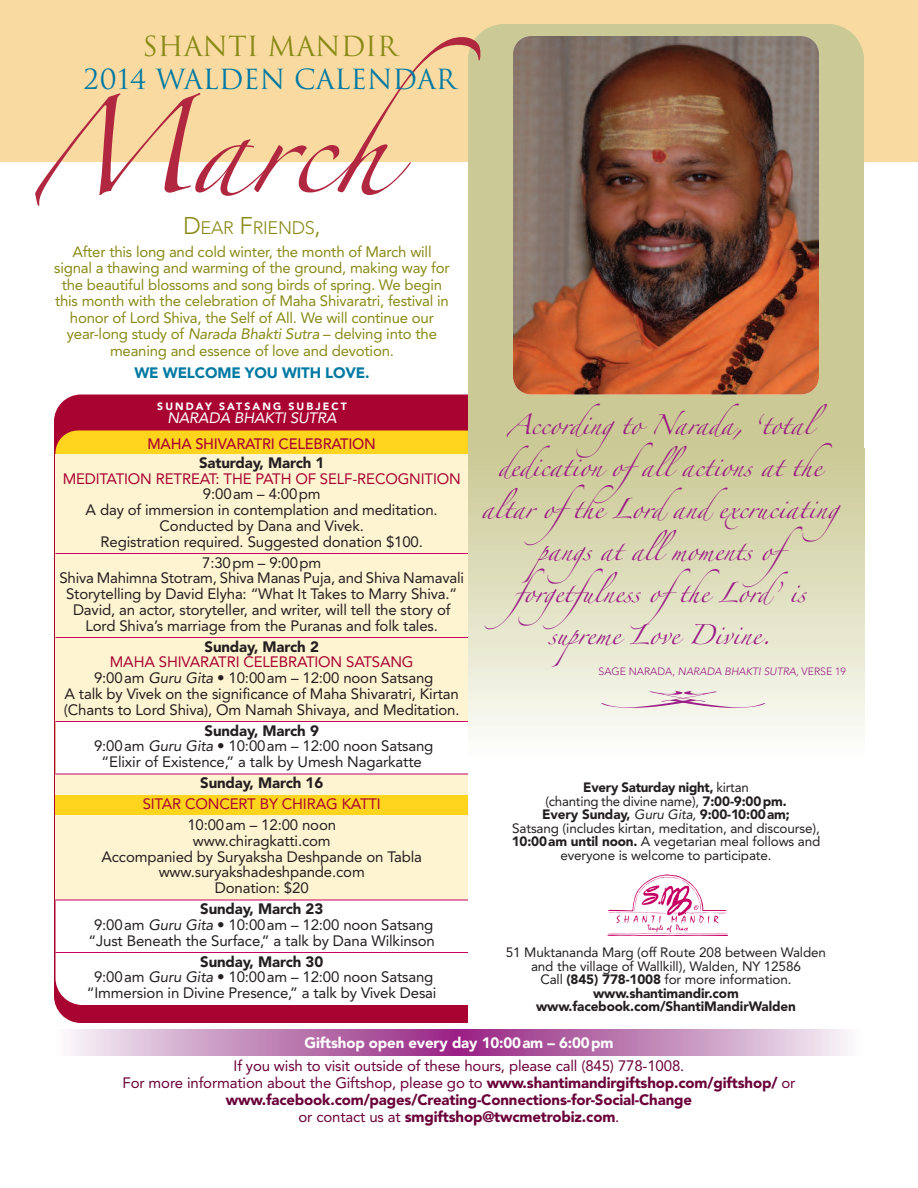
<style>
.page{position:relative;width:918px;height:1188px;background:#fff}
.page>*{position:absolute;margin:0;border:0;box-sizing:border-box;transform-origin:0 0}
.t1{font:84px "Zapfino";color:#b0273f}
.t2{font:27px "Trajan";color:#0079a3}
.t3{font:27px "Trajan";color:#898a16}
.t4{font:18px "Zapfino";color:#9b1d85}
.t5{font:300 18px "Avenir";letter-spacing:-.015em;color:#898a16}
.t6{font:18px "Zapfino";color:#9b1d85;scale:4 1}
.t7{font:15px/15.8px "Avenir";letter-spacing:-.01em;color:#231f20;text-align:center}
.t8{font:15px/16.5px "Avenir";letter-spacing:-.015em;color:#898a16;text-align:center}
.t9{font:900 15px/17.2px "Avenir";letter-spacing:-.01em;color:#6a0039;text-align:center}
.t10{font:15px "Avenir";letter-spacing:-.01em;color:#a90332}
.t11{font:900 15px "Avenir";letter-spacing:-.01em;color:#231f20}
.t12{font:900 15px "Avenir";letter-spacing:-.01em;color:#fff}
.t13{font:500 15px "Avenir";letter-spacing:-.015em;color:#a90332}
.t14{font:900 15px "Avenir";letter-spacing:-.01em;color:#0079a3}
.t15{font:italic 15px "Avenir";letter-spacing:-.01em;color:#fff}
.t16{font:13.5px/13.5px "Avenir";letter-spacing:-.01em;color:#231f20;text-align:center}
.t17{font:300 10.5px "Avenir";color:#9b1d85}
.t18{font:900 10.5px "Avenir";letter-spacing:.2em;color:#fff}
.s1{font-size:24px}
.s2{font-style:italic}
.s3{color:#a90332}
.s4{font-weight:900}
.s5{font-weight:400}
</style>
<div class="page">
<div style="left:54px;top:394px;width:802px;height:629px;background:#a90332;border-radius:27px"></div>
<div style="left:56px;top:430px;width:463px;height:483px;background:#fed41d;border-radius:22px"></div>
<div style="left:56px;top:616px;width:463px;height:389px;background:#fff;border-radius:27px"></div>
<div style="left:56px;top:454px;width:412px;height:268px;background:#fef4d1"></div>
<div style="left:56px;top:775px;width:412px;height:125px;background:#fef4d1"></div>
<div style="left:56px;top:795px;width:412px;height:19px;background:#fed41d"></div>
<div style="left:468px;top:747px;width:446px;height:298px;background:#fff"></div>
<div style="left:0;top:0;width:918px;height:162px;background:#f9dba1"></div>
<div style="left:468px;top:24px;width:396px;height:459px;background:#cbc995;border-radius:36px"></div>
<img style="left:513px;top:36px;width:306px;height:358px;border-radius:18px">
<div style="left:468px;top:448px;width:396px;height:308px;background:linear-gradient(to bottom,#cac892,#fbfcf9)"></div>
<svg style="left:608px;top:874px;width:120px;height:62px"></svg>
<img style="left:70px;top:1030px;width:778px;height:26px">
<hr style="left:56px;top:553px;width:412px;height:1px;background:#c60265">
<hr style="left:56px;top:637px;width:412px;height:1px;background:#c60265">
<hr style="left:56px;top:721px;width:412px;height:1px;background:#c60265">
<hr style="left:56px;top:774px;width:412px;height:1px;background:#c60265">
<hr style="left:56px;top:900px;width:412px;height:1px;background:#c60265">
<hr style="left:56px;top:952px;width:412px;height:1px;background:#c60265">
<div style="left:601px;top:691px;width:105px;height:17px;background:#f3f3e6"></div>
<h2 class="t3" style="left:142px;top:31px;width:257px">SHANTI MANDIR</h2>
<h2 class="t2" style="left:84px;top:64px;width:374px">2014 WALDEN CALENDAR</h2>
<h1 class="t1" style="left:33px;top:113px;width:449px">March</h1>
<p class="t5" style="left:183px;top:217px;width:139px"><span class="s1">D</span>EAR <span class="s1">F</span>RIENDS<span class="s1">,</span></p>
<p class="t8" style="left:54px;top:243px;width:397px">After this long and cold winter, the month of March will signal a thawing and warming of the ground, making way for the beautiful blossoms and song birds of spring. We begin this month with the celebration of Maha Shivaratri, festival in honor of Lord Shiva, the Self of All. We will continue our year-long study of <span class="s2">Narada Bhakti Sutra</span> – delving into the meaning and essence of love and devotion.</p>
<p class="t14" style="left:134px;top:360px;width:237px">WE WELCOME YOU WITH LOVE.</p>
<p class="t18" style="left:157px;top:397px;width:191px">SUNDAY SATSANG SUBJECT</p>
<p class="t15" style="left:167px;top:409px;width:171px">NARADA BHAKTI SUTRA</p>
<p class="t4" style="left:507px;top:417px;width:321px">Accordingto Narada, ‘total</p>
<p class="t13" style="left:147px;top:430px;width:230px">MAHA SHIVARATRI CELEBRATION</p>
<p class="t11" style="left:199px;top:450px;width:127px">Saturday, March 1</p>
<p class="t10" style="left:63px;top:466px;width:400px">MEDITATION RETREAT: THE PATH OF SELF-RECOGNITION</p>
<p class="t7" style="left:86px;top:486px;width:354px">9:00am – 4:00pm<br>A day of immersion in contemplation and meditation.<br>Conducted by Dana and Vivek.<br>Registration required. Suggested donation $100.</p>
<p class="t7" style="left:60px;top:554px;width:406px">7:30pm – 9:00pm<br>Shiva Mahimna Stotram, Shiva Manas Puja, and Shiva Namavali Storytelling by David Elyha: “What It Takes to Marry Shiva.” David, an actor, storyteller, and writer, will tell the story of Lord Shiva’s marriage from the Puranas and folk tales.</p>
<p class="t11" style="left:205px;top:634px;width:116px">Sunday, March 2</p>
<p class="t7" style="left:64px;top:654px;width:397px"><span class="s3">MAHA SHIVARATRI CELEBRATION SATSANG<br></span>9:00am <span class="s2">Guru Gita</span> • 10:00am – 12:00 noon Satsang<br>A talk by Vivek on the significance of Maha Shivaratri, Kirtan (Chants to Lord Shiva), Om Namah Shivaya, and Meditation.</p>
<p class="t7" style="left:94px;top:722px;width:341px"><span class="s4">Sunday, March 9<br></span>9:00am <span class="s2">Guru Gita</span> • 10:00am – 12:00 noon Satsang “Elixir of Existence,” a talk by Umesh Nagarkatte</p>
<p class="t11" style="left:200px;top:770px;width:125px">Sunday, March 16</p>
<p class="t10" style="left:143px;top:792px;width:240px">SITAR CONCERT BY CHIRAG KATTI</p>
<p class="t7" style="left:101px;top:817px;width:322px">10:00am – 12:00 noon<br>www.chiragkatti.com<br>Accompanied by Suryaksha Deshpande on Tabla www.suryakshadeshpande.com<br>Donation: $20</p>
<p class="t7" style="left:89px;top:901px;width:348px"><span class="s4">Sunday, March 23<br></span>9:00am <span class="s2">Guru Gita</span> • 10:00am – 12:00 noon Satsang “Just Beneath the Surface,” a talk by Dana Wilkinson</p>
<p class="t7" style="left:87px;top:953px;width:351px"><span class="s4">Sunday, March 30<br></span>9:00am <span class="s2">Guru Gita</span> • 10:00am – 12:00 noon Satsang “Immersion in Divine Presence,” a talk by Vivek Desai</p>
<p class="t4" style="left:498px;top:459px;width:335px">dedication ofallactions at the</p>
<p class="t4" style="left:481px;top:501px;width:385px">altar ofthe Lordandexcruciating</p>
<p class="t4" style="left:538px;top:543px;width:295px">pangs at allmoments of</p>
<p class="t4" style="left:514px;top:585px;width:293px">forgetfulness ofthe Lord’ is</p>
<p class="t4" style="left:548px;top:627px;width:225px">supreme Love Divine.</p>
<p class="t17" style="left:599px;top:666px;width:249px">SAGE NARADA, <span class="s2">NARADA BHAKTI SUTRA,</span> VERSE 19</p>
<p class="t6" style="left:664px;top:685px;width:28px">z</p>
<p class="t16" style="left:512px;top:780px;width:310px"><span class="s4">Every Saturday night,</span> kirtan<br>(chanting the divine name), <span class="s4">7:00-9:00pm.<br>Every Sunday,</span> <span class="s2">Guru Gita,</span> <span class="s4">9:00-10:00am;<br></span>Satsang (includes kirtan, meditation, and discourse), <span class="s4">10:00am until noon.</span> A vegetarian meal follows and everyone is welcome to participate.</p>
<p class="t16" style="left:506px;top:945px;width:322px">51 Muktananda Marg (off Route 208 between Walden and the village of Wallkill), Walden, NY 12586<br>Call <span class="s4">(845) 778-1008</span> for more information. <span class="s4">www.shantimandir.com www.facebook.com/ShantiMandirWalden</span></p>
<p class="t12" style="left:305px;top:1030px;width:310px">Giftshop open every day 10:00am – 6:00pm</p>
<p class="t9" style="left:123px;top:1056px;width:674px"><span class="s5">If you wish to visit outside of these hours, please call (845) 778-1008.<br>For more information about the Giftshop, please go to</span> www.shantimandirgiftshop.com/giftshop/ <span class="s5">or </span>www.facebook.com/pages/Creating-Connections-for-Social-Change<br><span class="s5">or contact us at</span> smgiftshop@twcmetrobiz.com<span class="s5">.</span></p>
</div>
